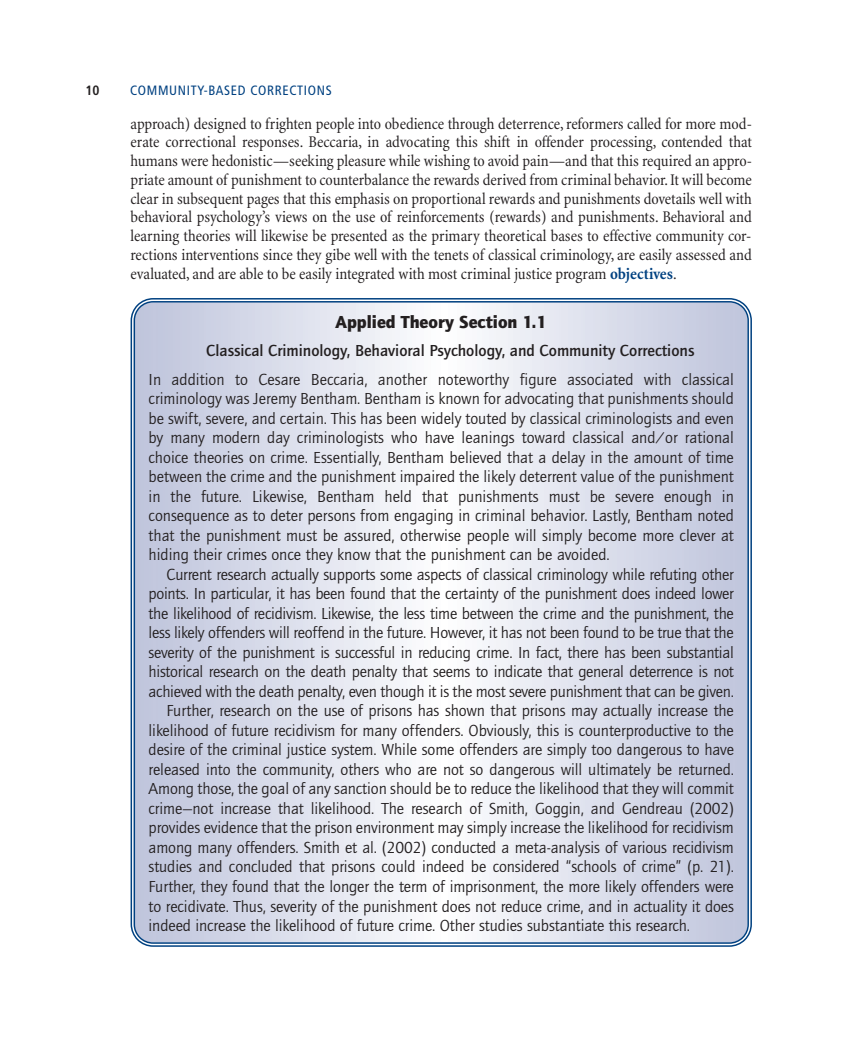
<style>
.page{position:relative;width:851px;height:1040px;background:#fff}
.page>*{position:absolute;margin:0;border:0;box-sizing:border-box;transform-origin:0 0}
.t1{font:900 18px "Quay Sans EF";color:#231f20}
.t2{font:16.5px/28.5px "Quay Sans EF";letter-spacing:-.005em;color:#231f20}
.t3{font:condensed 16.5px/18.8px "Minion";color:#231f20;text-align:justify}
.t4{font:condensed 13.5px "Frutiger";letter-spacing:.05em;color:#014181}
.t5{font:700 condensed 13.5px "Frutiger";color:#231f20}
.s1{font-weight:700;color:#014181}
.s2{font-weight:500}
</style>
<div class="page">
<svg style="left:133px;top:300px;width:616px;height:644px"></svg>
<p class="t5" style="left:86px;top:85px;width:16px">10</p>
<p class="t4" style="left:130px;top:85px;width:203px">COMMUNITY-BASED CORRECTIONS</p>
<p class="t3" style="left:130px;top:115px;width:623px">approach) designed to frighten people into obedience through deterrence, reformers called for more mod&shy;erate correctional responses. Beccaria, in advocating this shift in offender processing, contended that humans were hedonistic—seeking pleasure while wishing to avoid pain—and that this required an appro&shy;priate amount of punishment to counterbalance the rewards derived from criminal behavior. It will become clear in subsequent pages that this emphasis on proportional rewards and punishments dovetails well with behavioral psychology’s views on the use of reinforcements (rewards) and punishments. Behavioral and learning theories will likewise be presented as the primary theoretical bases to effective community cor&shy;rections interventions since they gibe well with the tenets of classical criminology, are easily assessed and evaluated, and are able to be easily integrated with most criminal justice program <span class="s1">objectives</span>.</p>
<p class="t1" style="left:335px;top:315px;width:213px">Applied Theory Section 1.1</p>
<p class="t2" style="left:149px;top:338px;width:587px;text-indent:57px"><span class="s2">Classical Criminology, Behavioral Psychology, and Community Corrections<br></span>In addition to Cesare Beccaria, another noteworthy figure associated with classical</p>
<p class="t2" style="left:149px;top:386px;width:587px">criminology was Jeremy Bentham. Bentham is known for advocating that punishments should</p>
<p class="t2" style="left:149px;top:405px;width:587px">be swift, severe, and certain. This has been widely touted by classical criminologists and even</p>
<p class="t2" style="left:149px;top:425px;width:587px">by many modern day criminologists who have leanings toward classical and/or rational</p>
<p class="t2" style="left:149px;top:444px;width:587px">choice theories on crime. Essentially, Bentham believed that a delay in the amount of time</p>
<p class="t2" style="left:149px;top:464px;width:587px">between the crime and the punishment impaired the likely deterrent value of the punishment</p>
<p class="t2" style="left:149px;top:483px;width:586px">in the future. Likewise, Bentham held that punishments must be severe enough in</p>
<p class="t2" style="left:149px;top:503px;width:587px">consequence as to deter persons from engaging in criminal behavior. Lastly, Bentham noted</p>
<p class="t2" style="left:149px;top:522px;width:586px">that the punishment must be assured, otherwise people will simply become more clever at</p>
<p class="t2" style="left:149px;top:542px;width:462px">hiding their crimes once they know that the punishment can be avoided.</p>
<p class="t2" style="left:167px;top:561px;width:568px">Current research actually supports some aspects of classical criminology while refuting other</p>
<p class="t2" style="left:149px;top:581px;width:587px">points. In particular, it has been found that the certainty of the punishment does indeed lower</p>
<p class="t2" style="left:149px;top:600px;width:586px">the likelihood of recidivism. Likewise, the less time between the crime and the punishment, the</p>
<p class="t2" style="left:149px;top:620px;width:586px">less likely offenders will reoffend in the future. However, it has not been found to be true that the</p>
<p class="t2" style="left:149px;top:639px;width:586px">severity of the punishment is successful in reducing crime. In fact, there has been substantial</p>
<p class="t2" style="left:149px;top:659px;width:587px">historical research on the death penalty that seems to indicate that general deterrence is not</p>
<p class="t2" style="left:149px;top:678px;width:586px">achieved with the death penalty, even though it is the most severe punishment that can be given.</p>
<p class="t2" style="left:167px;top:698px;width:569px">Further, research on the use of prisons has shown that prisons may actually increase the</p>
<p class="t2" style="left:149px;top:717px;width:587px">likelihood of future recidivism for many offenders. Obviously, this is counterproductive to the</p>
<p class="t2" style="left:149px;top:737px;width:587px">desire of the criminal justice system. While some offenders are simply too dangerous to have</p>
<p class="t2" style="left:149px;top:756px;width:587px">released into the community, others who are not so dangerous will ultimately be returned.</p>
<p class="t2" style="left:149px;top:776px;width:586px">Among those, the goal of any sanction should be to reduce the likelihood that they will commit</p>
<p class="t2" style="left:149px;top:795px;width:587px">crime—not increase that likelihood. The research of Smith, Goggin, and Gendreau (2002)</p>
<p class="t2" style="left:149px;top:815px;width:586px">provides evidence that the prison environment may simply increase the likelihood for recidivism</p>
<p class="t2" style="left:149px;top:834px;width:587px">among many offenders. Smith et al. (2002) conducted a meta-analysis of various recidivism</p>
<p class="t2" style="left:149px;top:854px;width:586px">studies and concluded that prisons could indeed be considered “schools of crime” (p. 21).</p>
<p class="t2" style="left:149px;top:873px;width:586px">Further, they found that the longer the term of imprisonment, the more likely offenders were</p>
<p class="t2" style="left:149px;top:893px;width:587px">to recidivate. Thus, severity of the punishment does not reduce crime, and in actuality it does</p>
<p class="t2" style="left:149px;top:912px;width:543px">indeed increase the likelihood of future crime. Other studies substantiate this research.</p>
</div>
